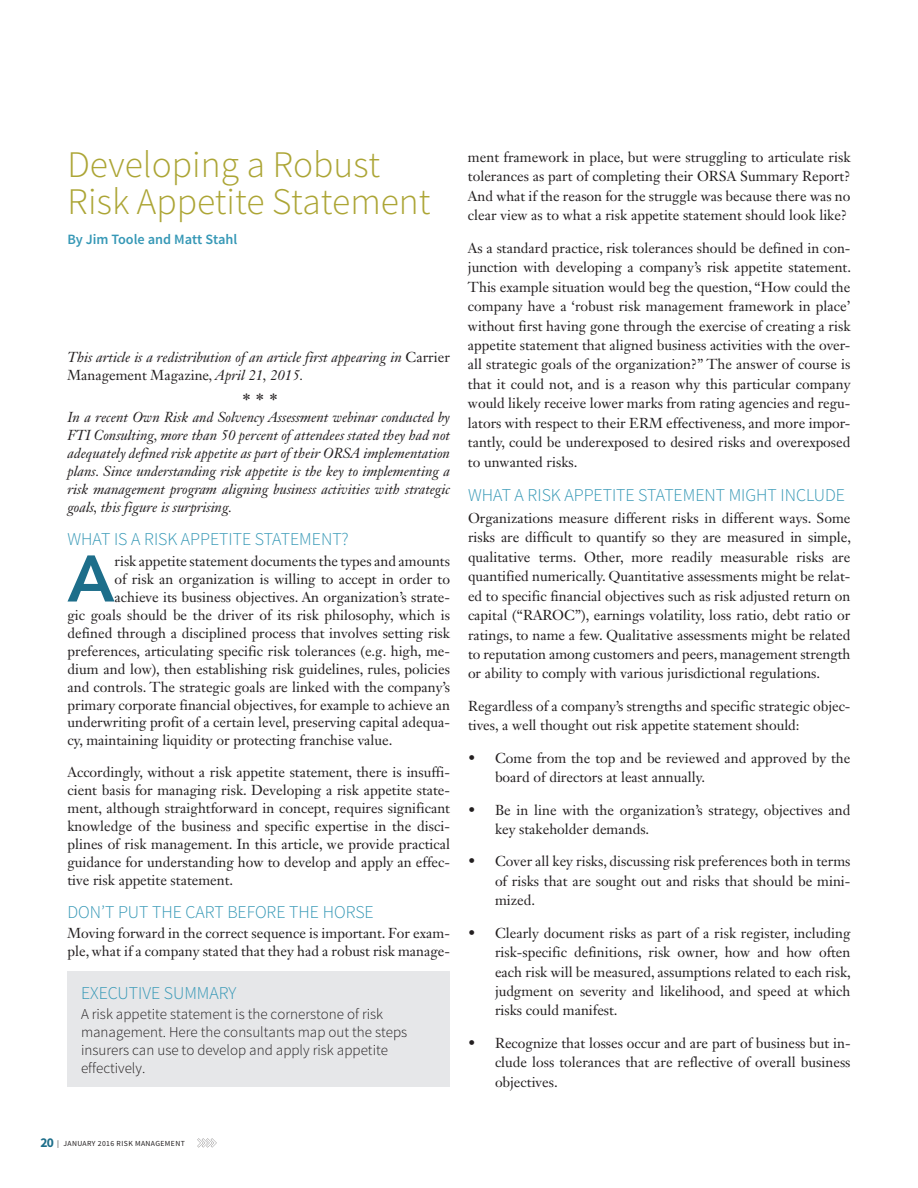
<style>
.page{position:relative;width:918px;height:1188px;background:#fff}
.page>*{position:absolute;margin:0;border:0;box-sizing:border-box;transform-origin:0 0}
.t1{font:800 65.1px "Avenir LT Std";color:#1d6e8a}
.t2{font:300 37.5px/37.5px "Source Sans Pro";color:#aca535}
.t3{font:300 18px "Source Sans Pro";color:#3698b6}
.t4{font:italic 18px "Times New Roman";color:#231f20}
.t5{font:300 15px/18px "Source Sans Pro";color:#231f20}
.t6{font:14.25px/19.5px "Janson Text LT Std";color:#231f20;text-align:justify}
.t7{font:italic 14.25px/18px "Janson Text LT Std";color:#231f20}
.t8{font:600 14.25px "Source Sans Pro";color:#3698b6}
.t9{font:7.8px "Source Sans Pro";letter-spacing:.05em;color:#231f20}
.s1{font-style:normal}
.s2{font-weight:700;font-size:13.5px;color:#1d6e8a}
</style>
<div class="page">
<div style="left:68px;top:971px;width:382px;height:116px;background:#e6e7e9"></div>
<svg style="left:197px;top:1138px;width:20px;height:9px"></svg>
<h2 class="t2" style="left:68px;top:146px;width:365px">Developing a Robust<br>Risk Appetite Statement</h2>
<p class="t8" style="left:68px;top:230px;width:171px">By Jim Toole and Matt Stahl</p>
<p class="t7" style="left:68px;top:348px;width:384px">This article is a redistribution of an article first appearing in <span class="s1">Carrier<br>Management Magazine</span>, April 21, 2015.</p>
<p class="t4" style="left:241px;top:387px;width:37px">* * *</p>
<p class="t7" style="left:68px;top:408px;width:384px;text-align:justify">In a recent Own Risk and Solvency Assessment webinar conducted by FTI Consulting, more than 50 percent of attendees stated they had not adequately defined risk appetite as part of their ORSA implementation plans. Since understanding risk appetite is the key to implementing a risk management program aligning business activities with strategic goals, this figure is surprising.</p>
<p class="t3" style="left:68px;top:528px;width:283px">WHAT IS A RISK APPETITE STATEMENT?</p>
<h1 class="t1" style="left:68px;top:540px;width:49px">A</h1>
<p class="t6" style="left:114px;top:551px;width:337px">risk appetite statement documents the types and amounts</p>
<p class="t6" style="left:114px;top:569px;width:337px">of risk an organization is willing to accept in order to</p>
<p class="t6" style="left:114px;top:587px;width:337px">achieve its business objectives. An organization’s strate-</p>
<p class="t6" style="left:68px;top:605px;width:384px">gic goals should be the driver of its risk philosophy, which is</p>
<p class="t6" style="left:68px;top:623px;width:384px">defined through a disciplined process that involves setting risk</p>
<p class="t6" style="left:68px;top:641px;width:384px">preferences, articulating specific risk tolerances (e.g. high, me-</p>
<p class="t6" style="left:68px;top:659px;width:384px">dium and low), then establishing risk guidelines, rules, policies</p>
<p class="t6" style="left:68px;top:677px;width:384px">and controls. The strategic goals are linked with the company’s</p>
<p class="t6" style="left:68px;top:695px;width:384px">primary corporate financial objectives, for example to achieve an</p>
<p class="t6" style="left:68px;top:713px;width:384px">underwriting profit of a certain level, preserving capital adequa-</p>
<p class="t6" style="left:68px;top:731px;width:326px">cy, maintaining liquidity or protecting franchise value.</p>
<p class="t6" style="left:68px;top:763px;width:384px;line-height:18px">Accordingly, without a risk appetite statement, there is insuffi&shy;cient basis for managing risk. Developing a risk appetite state&shy;ment, although straightforward in concept, requires significant knowledge of the business and specific expertise in the disci&shy;plines of risk management. In this article, we provide practical guidance for understanding how to develop and apply an effec&shy;tive risk appetite statement.</p>
<p class="t3" style="left:68px;top:901px;width:308px">DON’T PUT THE CART BEFORE THE HORSE</p>
<p class="t6" style="left:68px;top:924px;width:384px;line-height:18px">Moving forward in the correct sequence is important. For exam&shy;ple, what if a company stated that they had a robust risk manage-</p>
<p class="t3" style="left:81px;top:982px;width:157px">EXECUTIVE SUMMARY</p>
<p class="t5" style="left:81px;top:1005px;width:328px">A risk appetite statement is the cornerstone of risk management. Here the consultants map out the steps insurers can use to develop and apply risk appetite effectively.</p>
<p class="t6" style="left:468px;top:147px;width:384px">ment framework in place, but were struggling to articulate risk tolerances as part of completing their ORSA Summary Report?<br>And what if the reason for the struggle was because there was no clear view as to what a risk appetite statement should look like?</p>
<p class="t6" style="left:468px;top:238px;width:385px">As a standard practice, risk tolerances should be defined in con&shy;junction with developing a company’s risk appetite statement.<br>This example situation would beg the question, “How could the company have a ‘robust risk management framework in place’ without first having gone through the exercise of creating a risk appetite statement that aligned business activities with the over&shy;all strategic goals of the organization?” The answer of course is that it could not, and is a reason why this particular company would likely receive lower marks from rating agencies and regu&shy;lators with respect to their ERM effectiveness, and more impor&shy;tantly, could be underexposed to desired risks and overexposed to unwanted risks.</p>
<p class="t3" style="left:468px;top:484px;width:379px">WHAT A RISK APPETITE STATEMENT MIGHT INCLUDE</p>
<p class="t6" style="left:468px;top:508px;width:385px">Organizations measure different risks in different ways. Some risks are difficult to quantify so they are measured in simple, qualitative terms. Other, more readily measurable risks are quantified numerically. Quantitative assessments might be relat&shy;ed to specific financial objectives such as risk adjusted return on capital (“RAROC”), earnings volatility, loss ratio, debt ratio or ratings, to name a few. Qualitative assessments might be related to reputation among customers and peers, management strength or ability to comply with various jurisdictional regulations.</p>
<p class="t6" style="left:468px;top:696px;width:384px">Regardless of a company’s strengths and specific strategic objec&shy;tives, a well thought out risk appetite statement should:</p>
<p class="t6" style="left:495px;top:748px;width:357px;text-indent:-27px">• Come from the top and be reviewed and approved by the board of directors at least annually.</p>
<p class="t6" style="left:495px;top:800px;width:357px;text-indent:-27px">• Be in line with the organization’s strategy, objectives and key stakeholder demands.</p>
<p class="t6" style="left:495px;top:852px;width:357px;text-indent:-27px">• Cover all key risks, discussing risk preferences both in terms of risks that are sought out and risks that should be mini&shy;mized.</p>
<p class="t6" style="left:495px;top:923px;width:357px;text-indent:-27px">• Clearly document risks as part of a risk register, including risk-specific definitions, risk owner, how and how often each risk will be measured, assumptions related to each risk, judgment on severity and likelihood, and speed at which risks could manifest.</p>
<p class="t6" style="left:495px;top:1033px;width:357px;text-indent:-27px">• Recognize that losses occur and are part of business but in&shy;clude loss tolerances that are reflective of overall business objectives.</p>
<p class="t9" style="left:40px;top:1138px;width:146px"><span class="s2">20</span> | JANUARY 2016 RISK MANAGEMENT</p>
</div>
